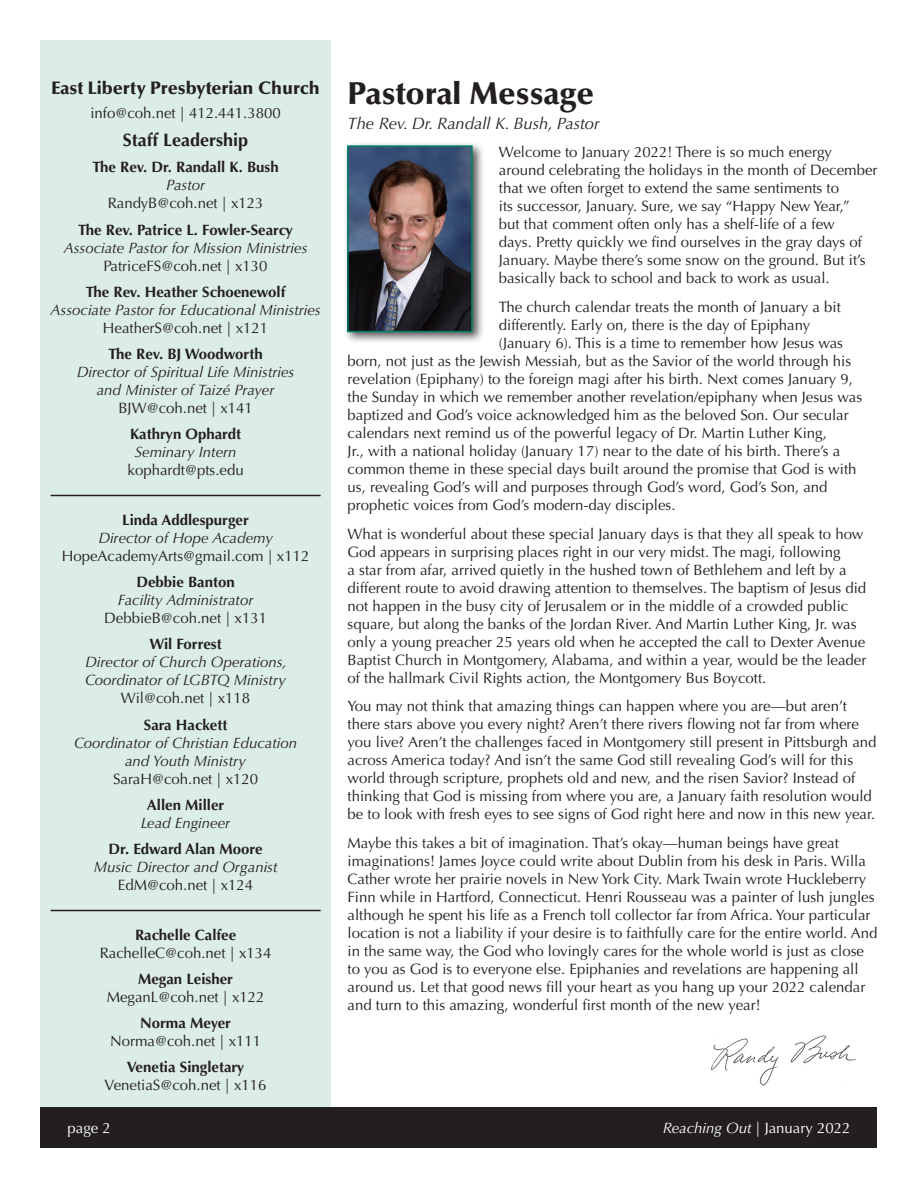
<style>
.page{position:relative;width:918px;height:1188px;background:#fff}
.page>*{position:absolute;margin:0;border:0;box-sizing:border-box;transform-origin:0 0}
.t1{font:900 31.5px "Optima LT Std";color:#231f20}
.t2{font:900 18px "Optima LT Std";color:#231f20}
.t3{font:700 18px "Optima LT Std";color:#231f20}
.t4{font:italic 16.5px "Optima LT Std";color:#231f20}
.t5{font:15px/18px "Optima LT Std";color:#231f20;text-align:center}
.t6{font:italic 15px/18px "Optima LT Std";color:#231f20;text-align:center}
.t7{font:700 15px/18px "Optima LT Std";color:#231f20;text-align:center}
.t8{font:15px "Optima LT Std";color:#fff}
.s1{font-weight:400;font-style:italic}
.s2{font-weight:400}
.s3{font-weight:700;font-style:normal}
.s4{font-style:normal}
.s5{font-weight:700}
.s6{font-style:italic}
</style>
<div class="page">
<div style="left:40px;top:40px;width:291px;height:1108px;background:#dcece8"></div>
<div style="left:40px;top:1107px;width:838px;height:41px;background:#231f20"></div>
<img style="left:711px;top:1035px;width:145px;height:51px">
<div style="left:343px;top:141px;width:142px;height:203px;background:#231f20;opacity:.75"></div>
<img style="left:350px;top:148px;width:120px;height:181px">
<div style="left:347px;top:145px;width:126px;height:187px;border:2px solid #008066"></div>
<hr style="left:51px;top:495px;width:270px;height:1px;background:#231f20">
<hr style="left:51px;top:910px;width:270px;height:1px;background:#231f20">
<p class="t2" style="left:51px;top:78px;width:270px">East Liberty Presbyterian Church</p>
<p class="t5" style="left:90px;top:104px;width:192px">info@coh.net | 412.441.3800</p>
<p class="t3" style="left:123px;top:130px;width:127px">Staff Leadership</p>
<p class="t7" style="left:92px;top:159px;width:188px">The Rev. Dr. Randall K. Bush<br><span class="s1">Pastor<br></span><span class="s2">RandyB@coh.net | x123</span></p>
<p class="t6" style="left:64px;top:221px;width:245px"><span class="s3">The Rev. Patrice L. Fowler-Searcy<br></span>Associate Pastor for Mission Ministries<br><span class="s4">PatriceFS@coh.net | x130</span></p>
<p class="t6" style="left:50px;top:283px;width:272px"><span class="s3">The Rev. Heather Schoenewolf<br></span>Associate Pastor for Educational Ministries<br><span class="s4">HeatherS@coh.net | x121</span></p>
<p class="t6" style="left:77px;top:345px;width:219px"><span class="s3">The Rev. BJ Woodworth<br></span>Director of Spiritual Life Ministries and Minister of Taizé Prayer<br><span class="s4">BJW@coh.net | x141</span></p>
<p class="t5" style="left:128px;top:425px;width:118px"><span class="s5">Kathryn Ophardt<br></span><span class="s6">Seminary Intern </span>kophardt@pts.edu</p>
<p class="t5" style="left:62px;top:511px;width:249px"><span class="s5">Linda Addlespurger<br></span><span class="s6">Director of Hope Academy<br></span>HopeAcademyArts@gmail.com | x112</p>
<p class="t6" style="left:104px;top:573px;width:164px"><span class="s3">Debbie Banton<br></span>Facility Administrator<br><span class="s4">DebbieB@coh.net | x131</span></p>
<p class="t6" style="left:85px;top:636px;width:203px"><span class="s3">Wil Forrest<br></span>Director of Church Operations,<br>Coordinator of LGBTQ Ministry<br><span class="s4">Wil@coh.net | x118</span></p>
<p class="t6" style="left:74px;top:716px;width:225px"><span class="s3">Sara Hackett<br></span>Coordinator of Christian Education and Youth Ministry<br><span class="s4">SaraH@coh.net | x120</span></p>
<p class="t6" style="left:141px;top:796px;width:91px"><span class="s3">Allen Miller<br></span>Lead Engineer</p>
<p class="t6" style="left:94px;top:840px;width:185px"><span class="s3">Dr. Edward Alan Moore<br></span>Music Director and Organist<br><span class="s4">EdM@coh.net | x124</span></p>
<p class="t5" style="left:100px;top:926px;width:173px"><span class="s5">Rachelle Calfee<br></span>RachelleC@coh.net | x134</p>
<p class="t5" style="left:107px;top:970px;width:159px"><span class="s5">Megan Leisher<br></span>MeganL@coh.net | x122</p>
<p class="t5" style="left:110px;top:1015px;width:153px"><span class="s5">Norma Meyer<br></span>Norma@coh.net | x111</p>
<p class="t5" style="left:105px;top:1059px;width:164px"><span class="s5">Venetia Singletary<br></span>VenetiaS@coh.net | x116</p>
<p class="t1" style="left:348px;top:75px;width:248px">Pastoral Message</p>
<p class="t4" style="left:348px;top:114px;width:254px">The Rev. Dr. Randall K. Bush, Pastor</p>
<p class="t5" style="left:499px;top:143px;width:380px;text-align:left">Welcome to January 2022! There is so much energy around celebrating the holidays in the month of December that we often forget to extend the same sentiments to<br>its successor, January. Sure, we say “Happy New Year,”<br>but that comment often only has a shelf-life of a few<br>days. Pretty quickly we find ourselves in the gray days of January. Maybe there’s some snow on the ground. But it’s basically back to school and back to work as usual.</p>
<p class="t5" style="left:499px;top:298px;width:343px">The church calendar treats the month of January a bit</p>
<p class="t5" style="left:499px;top:316px;width:313px">differently. Early on, there is the day of Epiphany</p>
<p class="t5" style="left:499px;top:334px;width:346px">(January 6). This is a time to remember how Jesus was</p>
<p class="t5" style="left:348px;top:352px;width:505px">born, not just as the Jewish Messiah, but as the Savior of the world through his</p>
<p class="t5" style="left:348px;top:370px;width:507px">revelation (Epiphany) to the foreign magi after his birth. Next comes January 9,</p>
<p class="t5" style="left:348px;top:388px;width:516px">the Sunday in which we remember another revelation/epiphany when Jesus was</p>
<p class="t5" style="left:348px;top:406px;width:503px">baptized and God’s voice acknowledged him as the beloved Son. Our secular</p>
<p class="t5" style="left:348px;top:424px;width:481px">calendars next remind us of the powerful legacy of Dr. Martin Luther King,</p>
<p class="t5" style="left:348px;top:442px;width:494px">Jr., with a national holiday (January 17) near to the date of his birth. There’s a</p>
<p class="t5" style="left:348px;top:460px;width:510px">common theme in these special days built around the promise that God is with</p>
<p class="t5" style="left:348px;top:478px;width:481px">us, revealing God’s will and purposes through God’s word, God’s Son, and</p>
<p class="t5" style="left:348px;top:496px;width:330px">prophetic voices from God’s modern-day disciples.</p>
<p class="t5" style="left:348px;top:525px;width:520px;text-align:left">What is wonderful about these special January days is that they all speak to how God appears in surprising places right in our very midst. The magi, following<br>a star from afar, arrived quietly in the hushed town of Bethlehem and left by a different route to avoid drawing attention to themselves. The baptism of Jesus did not happen in the busy city of Jerusalem or in the middle of a crowded public square, but along the banks of the Jordan River. And Martin Luther King, Jr. was only a young preacher 25 years old when he accepted the call to Dexter Avenue Baptist Church in Montgomery, Alabama, and within a year, would be the leader of the hallmark Civil Rights action, the Montgomery Bus Boycott.</p>
<p class="t5" style="left:348px;top:698px;width:530px;text-align:left">You may not think that amazing things can happen where you are—but aren’t there stars above you every night? Aren’t there rivers flowing not far from where you live? Aren’t the challenges faced in Montgomery still present in Pittsburgh and across America today? And isn’t the same God still revealing God’s will for this world through scripture, prophets old and new, and the risen Savior? Instead of thinking that God is missing from where you are, a January faith resolution would be to look with fresh eyes to see signs of God right here and now in this new year.</p>
<p class="t5" style="left:348px;top:834px;width:531px;text-align:left">Maybe this takes a bit of imagination. That’s okay—human beings have great imaginations! James Joyce could write about Dublin from his desk in Paris. Willa Cather wrote her prairie novels in New York City. Mark Twain wrote Huckleberry Finn while in Hartford, Connecticut. Henri Rousseau was a painter of lush jungles although he spent his life as a French toll collector far from Africa. Your particular location is not a liability if your desire is to faithfully care for the entire world. And in the same way, the God who lovingly cares for the whole world is just as close to you as God is to everyone else. Epiphanies and revelations are happening all around us. Let that good news fill your heart as you hang up your 2022 calendar and turn to this amazing, wonderful first month of the new year!</p>
<p class="t8" style="left:68px;top:1119px;width:45px">page 2</p>
<p class="t8" style="left:663px;top:1119px;width:189px"><span class="s6">Reaching Out</span> | January 2022</p>
</div>
